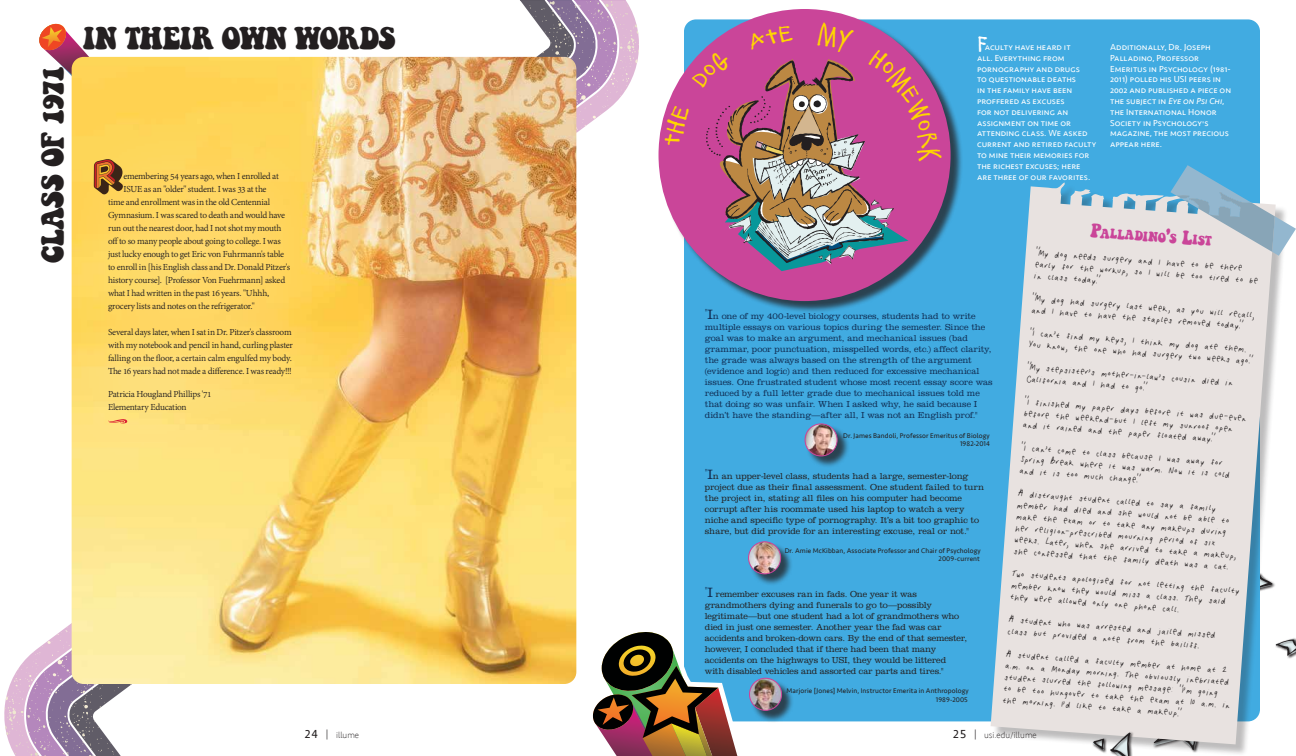
<style>
.page{position:relative;width:1296px;height:756px;background:#fff}
.page>*{position:absolute;margin:0;border:0;box-sizing:border-box;transform-origin:0 0}
.t1{font:29px "Keepon Truckin";letter-spacing:-.015em;color:#231f20}
.t2{font:24px "Elliot Six";color:#fff}
.t3{font:17px/23px "My handwriting";color:#231f20}
.t4{font:12.6px "Keepon Truckin";color:#ca4599}
.t5{font:10px/13px "Adobe Devanagari";letter-spacing:-.025em;color:#231f20}
.t6{font:300 9px/11px "Clarendon";letter-spacing:-.01em;color:#231f20}
.t7{font:300 9px/11px "Clarendon";letter-spacing:-.005em;color:#102c52}
.t8{font:9px/10.8px "Seravek";color:#fff}
.t9{font:200 9px "Seravek";color:#231f20}
.t10{font:7px/8.4px "Seravek";letter-spacing:.015em;color:#231f20;text-align:right}
.s1{font-style:italic}
.s2{font-size:14px}
.s3{font-size:14px;color:#102c52}
.s4{font-size:18px}
.s5{font-weight:400;font-size:12px}
.s6{font-weight:300;font-size:10px}
</style>
<div class="page">
<div style="left:1275px;top:638px;width:21px;height:21px;background:#231f20;opacity:.75"></div>
<svg style="left:1288px;top:639px;width:8px;height:17px"></svg>
<div style="left:684px;top:19px;width:576px;height:702px;background:#41abe1;border-radius:12px"></div>
<svg style="left:39px;top:24px;width:81px;height:82px"></svg>
<svg style="left:4px;top:592px;width:128px;height:164px"></svg>
<svg style="left:487px;top:0;width:152px;height:167px"></svg>
<img style="left:72px;top:57px;width:504px;height:627px">
<svg style="left:71px;top:111px;width:277px;height:367px;background:#fdd868"></svg>
<svg style="left:107px;top:419px;width:21px;height:5px"></svg>
<div style="left:992px;top:185px;width:296px;height:571px;background:#231f20;opacity:.3"></div>
<svg style="left:991px;top:182px;width:285px;height:562px;background:#d5dbdf"></svg>
<svg style="left:1170px;top:165px;width:126px;height:91px"></svg>
<div style="left:1109px;top:732px;width:25px;height:24px;background:#231f20;opacity:.75"></div>
<svg style="left:1092px;top:733px;width:39px;height:23px"></svg>
<div style="left:806px;top:425px;width:44px;height:43px;background:#231f20;opacity:.75"></div>
<img style="left:805px;top:424px;width:32px;height:32px;border-radius:16px">
<div style="left:805px;top:423px;width:33px;height:33px;border:1px solid #ca4599;border-radius:50%"></div>
<div style="left:750px;top:543px;width:43px;height:43px;background:#231f20;opacity:.75"></div>
<img style="left:749px;top:542px;width:32px;height:32px;border-radius:16px">
<div style="left:748px;top:541px;width:33px;height:33px;border:1px solid #ca4599;border-radius:50%"></div>
<div style="left:750px;top:679px;width:44px;height:44px;background:#231f20;opacity:.75"></div>
<img style="left:749px;top:678px;width:33px;height:32px;border-radius:16px">
<div style="left:749px;top:678px;width:33px;height:33px;border:1px solid #ca4599;border-radius:50%"></div>
<div style="left:660px;top:10px;width:303px;height:304px;background:#231f20;opacity:.75"></div>
<div style="left:659px;top:9px;width:292px;height:292px;background:#ca4599;border-radius:50%"></div>
<svg style="left:94px;top:159px;width:29px;height:36px"></svg>
<svg style="left:592px;top:632px;width:163px;height:124px"></svg>
<svg style="left:664px;top:22px;width:278px;height:249px"></svg>
<h1 class="t1" style="left:40px;top:263px;width:198px;rotate:-90deg">CLASS OF 1971</h1>
<h1 class="t1" style="left:83px;top:25px;width:314px">IN THEIR OWN WORDS</h1>
<p class="t5" style="left:124px;top:171px;width:157px">emembering 54 years ago, when I enrolled at</p>
<p class="t5" style="left:124px;top:184px;width:145px">ISUE as an "older" student. I was 33 at the</p>
<p class="t5" style="left:108px;top:197px;width:164px">time and enrollment was in the old Centennial</p>
<p class="t5" style="left:108px;top:210px;width:179px">Gymnasium. I was scared to death and would have</p>
<p class="t5" style="left:108px;top:223px;width:175px">run out the nearest door, had I not shot my mouth</p>
<p class="t5" style="left:108px;top:236px;width:174px">off to so many people about going to college. I was</p>
<p class="t5" style="left:108px;top:249px;width:177px">just lucky enough to get Eric von Fuhrmann's table</p>
<p class="t5" style="left:108px;top:262px;width:184px">to enroll in [his English class and Dr. Donald Pitzer's</p>
<p class="t5" style="left:108px;top:275px;width:179px">history course]. [Professor Von Fuehrmann] asked</p>
<p class="t5" style="left:108px;top:288px;width:163px">what I had written in the past 16 years. "Uhhh,</p>
<p class="t5" style="left:108px;top:301px;width:148px">grocery lists and notes on the refrigerator."</p>
<p class="t5" style="left:108px;top:327px;width:187px">Several days later, when I sat in Dr. Pitzer's classroom with my notebook and pencil in hand, curling plaster falling on the floor, a certain calm engulfed my body.<br>The 16 years had not made a difference. I was ready!!!</p>
<p class="t5" style="left:108px;top:389px;width:105px">Patricia Hougland Phillips '71<br>Elementary Education</p>
<h2 class="t2" style="left:977px;top:29px;width:12px">F</h2>
<p class="t8" style="left:977px;top:41px;width:121px;text-indent:8px">aculty have heard it<br>all. Everything from pornography and drugs<br>to questionable deaths<br>in the family have been proffered as excuses<br>for not delivering an assignment on time or attending class. We asked current and retired faculty to mine their memories for the richest excuses; here are three of our favorites.</p>
<p class="t8" style="left:1110px;top:41px;width:123px">Additionally, Dr. Joseph<br>Palladino, Professor<br>Emeritus in Psychology (1981-<br>2011) polled his USI peers in<br>2002 and published a piece on the subject in <span class="s1">Eye on Psi Chi</span>, the International Honor<br>Society in Psychology's magazine, the most precious appear here.</p>
<p class="t7" style="left:705px;top:311px;width:289px">"<span class="s2">I</span>n one of my 400-level biology courses, students had to write multiple essays on various topics during the semester. Since the goal was to make an argument, and mechanical issues (bad grammar, poor punctuation, misspelled words, etc.) affect clarity, the grade was always based on the strength of the argument (evidence and logic) and then reduced for excessive mechanical issues. One frustrated student whose most recent essay score was reduced by a full letter grade due to mechanical issues told me that doing so was unfair. When I asked why, he said because I didn’t have the standing—after all, I was not an English prof."</p>
<p class="t10" style="left:843px;top:431px;width:148px">Dr. James Bandoli, Professor Emeritus of Biology<br>1982-2014</p>
<p class="t6" style="left:705px;top:470px;width:281px"><sup>"</sup><span class="s3">I</span>n an upper-level class, students had a large, semester-long project due as their final assessment. One student failed to turn the project in, stating all files on his computer had become corrupt after his roommate used his laptop to watch a very niche and specific type of pornography. It’s a bit too graphic to share, but did provide for an interesting excuse, real or not."</p>
<p class="t10" style="left:785px;top:547px;width:198px">Dr. Amie McKibban, Associate Professor and Chair of Psychology<br>2009-current</p>
<p class="t6" style="left:705px;top:588px;width:264px"><sup>"</sup><span class="s3">I</span> remember excuses ran in fads. One year it was grandmothers dying and funerals to go to—possibly legitimate—but one student had a lot of grandmothers who died in just one semester. Another year the fad was car accidents and broken-down cars. By the end of that semester, however, I concluded that if there had been that many accidents on the highways to USI, they would be littered with disabled vehicles and assorted car parts and tires."</p>
<p class="t10" style="left:787px;top:687px;width:184px">Marjorie [Jones] Melvin, Instructor Emerita in Anthropology<br>1989-2005</p>
<p class="t4" style="left:1091px;top:227px;width:123px;rotate:4deg"><span class="s4">P</span>alladino<span class="s4">'</span>s <span class="s4">L</span>ist</p>
<p class="t3" style="left:1037px;top:243px;width:208px;rotate:4deg">"My dog needs surgery and I have to be there</p>
<p class="t3" style="left:1036px;top:254px;width:225px;rotate:4deg">early for the workup, so I will be too tired to be</p>
<p class="t3" style="left:1035px;top:265px;width:224px;line-height:23.4px;rotate:4deg">in class today."<br>"My dog had surgery last week, as you will recall,</p>
<p class="t3" style="left:1033px;top:300px;width:218px;rotate:4deg">and I have to have the staples removed today." "I can,t find my keys, I think my dog ate them.</p>
<p class="t3" style="left:1030px;top:334px;width:226px;rotate:4deg">You know, the one who had surgery two weeks ago." "My stepsister,s mother-in-law,s cousin died in</p>
<p class="t3" style="left:1027px;top:368px;width:223px;line-height:23.3px;rotate:4deg">California and I had to go."<br>"I finished my paper days before it was due-even</p>
<p class="t3" style="left:1025px;top:403px;width:210px;rotate:4deg">before the weekend-but I left my sunroof open</p>
<p class="t3" style="left:1024px;top:415px;width:203px;rotate:4deg">and it rained and the paper floated away."<br>"I can,t come to class because I was away for</p>
<p class="t3" style="left:1022px;top:449px;width:211px;rotate:4deg">Spring Break where it was warm. Now it is cold</p>
<p class="t3" style="left:1021px;top:460px;width:199px;rotate:4deg">and it is too much change."<br>A distraught student called to say a family</p>
<p class="t3" style="left:1018px;top:495px;width:213px;rotate:4deg">member had died and she would not be able to</p>
<p class="t3" style="left:1017px;top:506px;width:211px;rotate:4deg">make the exam or to take any makeups during</p>
<p class="t3" style="left:1016px;top:518px;width:201px;rotate:4deg">her religion-prescribed mourning period of six</p>
<p class="t3" style="left:1016px;top:529px;width:223px;rotate:4deg">weeks. Later, when she arrived to take a makeup,</p>
<p class="t3" style="left:1015px;top:541px;width:229px;rotate:4deg">she confessed that the family death was a cat.<br>Two students apologized for not letting the faculty</p>
<p class="t3" style="left:1012px;top:575px;width:216px;rotate:4deg">member know they would miss a class. They said</p>
<p class="t3" style="left:1011px;top:586px;width:208px;rotate:4deg">they were allowed only one phone call.<br>A student who was arrested and jailed missed</p>
<p class="t3" style="left:1009px;top:621px;width:222px;rotate:4deg">class but provided a note from the bailiff.<br>A student called a faculty member at home at 2</p>
<p class="t3" style="left:1006px;top:655px;width:225px;rotate:4deg">a.m. on a Monday morning. The obviously inebriated</p>
<p class="t3" style="left:1005px;top:667px;width:215px;rotate:4deg">student slurred the following message: "I,m going</p>
<p class="t3" style="left:1005px;top:678px;width:228px;rotate:4deg">to be too hungover to take the exam at 10 a.m. in</p>
<p class="t3" style="left:1004px;top:690px;width:181px;rotate:4deg">the morning. I,d like to take a makeup."</p>
<p class="t9" style="left:305px;top:730px;width:56px"><span class="s5">24</span> <span class="s6">|</span> illume</p>
<p class="t9" style="left:953px;top:730px;width:85px"><span class="s5">25</span> <span class="s6">|</span> usi.edu/illume</p>
</div>
